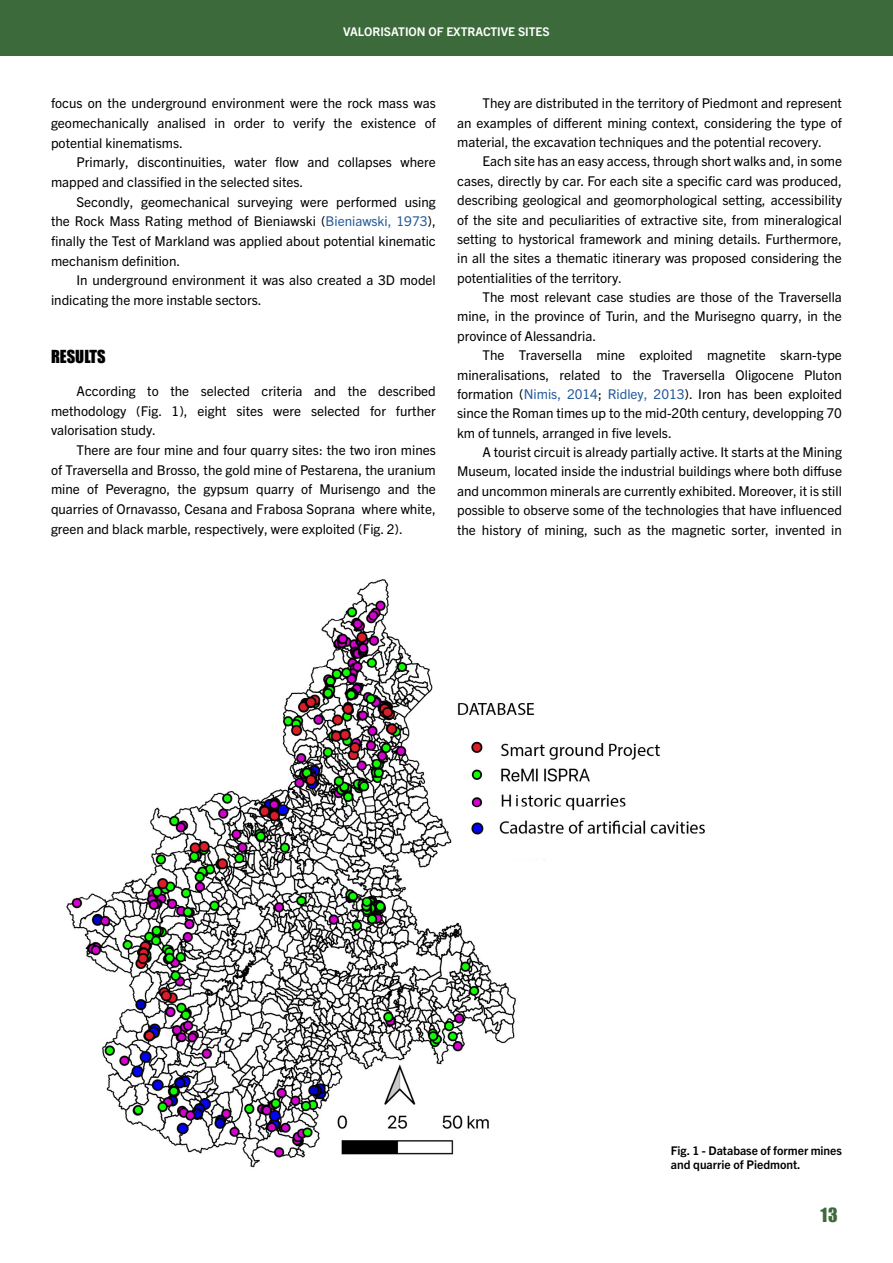
<style>
.page{position:relative;width:893px;height:1263px;background:#fff}
.page>*{position:absolute;margin:0;border:0;box-sizing:border-box;transform-origin:0 0}
.t1{font:18px "Impact";color:#3c6a3a}
.t2{font:16.5px "Impact";color:#000}
.t3{font:13.5px/19.4px "Trade Gothic Next LT Pro";color:#000;text-align:justify}
.t4{font:700 12px/14.2px "Trade Gothic Next LT Pro";color:#000}
.t5{font:700 12px "Trade Gothic Next LT Pro";color:#fff}
.s1{color:#275b9b}
</style>
<div class="page">
<div style="left:0;top:0;width:893px;height:55px;background:#3c6a3a"></div>
<img style="left:66px;top:579px;width:639px;height:589px">
<p class="t5" style="left:343px;top:23px;width:208px">VALORISATION OF EXTRACTIVE SITES</p>
<p class="t3" style="left:51px;top:93px;width:386px">focus on the underground environment were the rock mass was geomechanically analised in order to verify the existence of potential kinematisms.</p>
<p class="t3" style="left:51px;top:152px;width:386px;text-indent:26px">Primarly, discontinuities, water flow and collapses where mapped and classified in the selected sites.</p>
<p class="t3" style="left:51px;top:191px;width:386px;text-indent:26px">Secondly, geomechanical surveying were performed using the Rock Mass Rating method of Bieniawski (<span class="s1">Bieniawski, 1973</span>), finally the Test of Markland was applied about potential kinematic mechanism definition.</p>
<p class="t3" style="left:51px;top:270px;width:386px;text-indent:26px">In underground environment it was also created a 3D model indicating the more instable sectors.</p>
<p class="t2" style="left:51px;top:344px;width:56px">RESULTS</p>
<p class="t3" style="left:51px;top:380px;width:386px;text-indent:26px">According to the selected criteria and the described methodology (Fig. 1), eight sites were selected for further valorisation study.</p>
<p class="t3" style="left:51px;top:439px;width:386px;text-indent:26px">There are four mine and four quarry sites: the two iron mines of Traversella and Brosso, the gold mine of Pestarena, the uranium mine of Peveragno, the gypsum quarry of Murisengo and the quarries of Ornavasso, Cesana and Frabosa Soprana where white, green and black marble, respectively, were exploited (Fig. 2).</p>
<p class="t3" style="left:457px;top:93px;width:386px;text-indent:26px">They are distributed in the territory of Piedmont and represent an examples of different mining context, considering the type of material, the excavation techniques and the potential recovery.</p>
<p class="t3" style="left:457px;top:151px;width:386px;text-indent:26px">Each site has an easy access, through short walks and, in some cases, directly by car. For each site a specific card was produced, describing geological and geomorphological setting, accessibility of the site and peculiarities of extractive site, from mineralogical setting to hystorical framework and mining details. Furthermore, in all the sites a thematic itinerary was proposed considering the potentialities of the territory.</p>
<p class="t3" style="left:457px;top:287px;width:386px;text-indent:26px">The most relevant case studies are those of the Traversella mine, in the province of Turin, and the Murisegno quarry, in the province of Alessandria.</p>
<p class="t3" style="left:457px;top:345px;width:386px;text-indent:26px">The Traversella mine exploited magnetite skarn-type mineralisations, related to the Traversella Oligocene Pluton formation (<span class="s1">Nimis, 2014</span>; <span class="s1">Ridley, 2013</span>). Iron has been exploited since the Roman times up to the mid-20th century, developping 70 km of tunnels, arranged in five levels.</p>
<p class="t3" style="left:457px;top:441px;width:386px;text-indent:26px">A tourist circuit is already partially active. It starts at the Mining Museum, located inside the industrial buildings where both diffuse and uncommon minerals are currently exhibited. Moreover, it is still possible to observe some of the technologies that have influenced the history of mining, such as the magnetic sorter, invented in</p>
<p class="t4" style="left:671px;top:1143px;width:173px">Fig. 1 - Database of former mines and quarrie of Piedmont.</p>
<h1 class="t1" style="left:821px;top:1201px;width:19px">13</h1>
</div>
